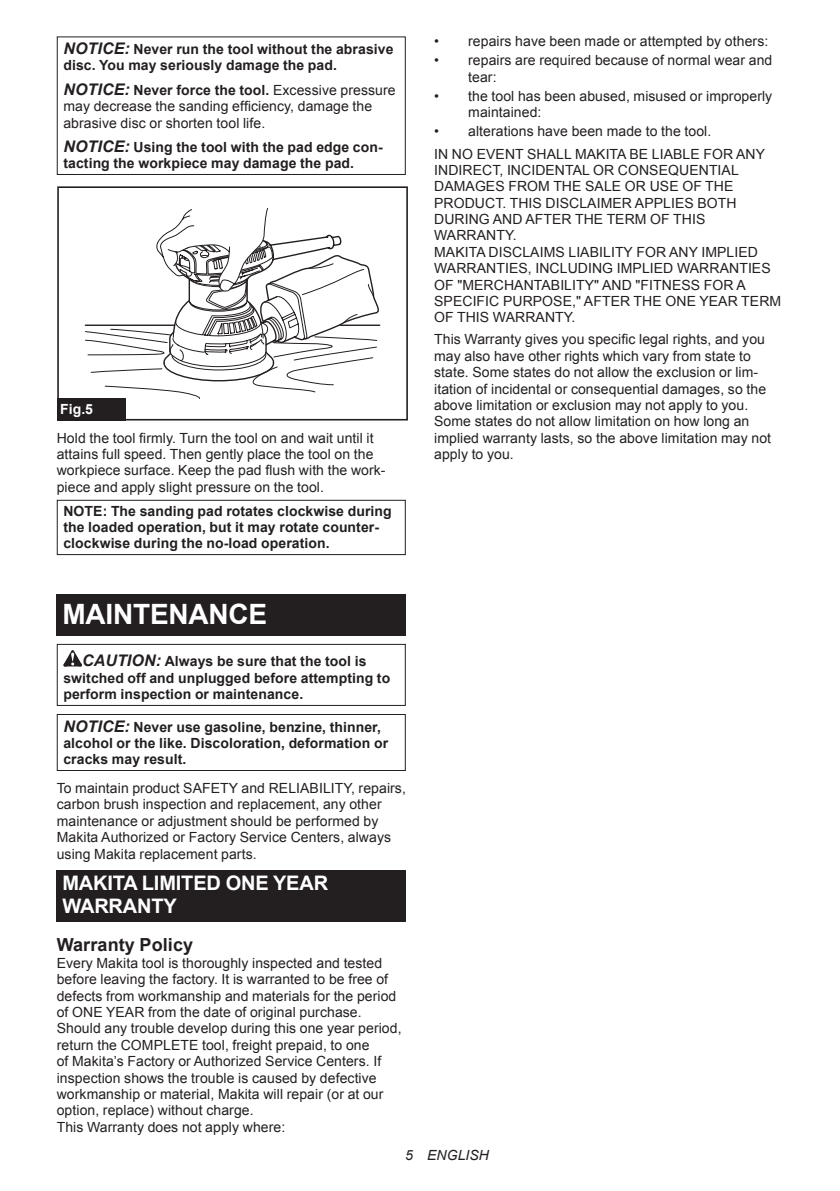
<style>
.page{position:relative;width:840px;height:1191px;background:#fff}
.page>*{position:absolute;margin:0;border:0;box-sizing:border-box;transform-origin:0 0}
.t1{font:700 28px "Arial";letter-spacing:-.01em;color:#fff}
.t2{font:700 20px/23.4px "Arial";letter-spacing:-.01em;color:#fff}
.t3{font:700 18px "Arial";letter-spacing:.005em;color:#231f20}
.t4{font:14px/16.4px "Arial";letter-spacing:.005em;color:#231f20}
.t5{font:700 14px/16.4px "Arial";letter-spacing:.005em;color:#231f20}
.t6{font:italic 14px "Arial";letter-spacing:.005em;color:#231f20}
.t7{font:700 14px "Arial";color:#fff}
.s1{font-style:italic;font-size:16px}
.s2{font-weight:700;font-style:italic;font-size:16px}
.s3{font-weight:700}
</style>
<div class="page">
<div style="left:57px;top:36px;width:348px;height:139px;border:1px solid #231f20"></div>
<svg style="left:84px;top:208px;width:297px;height:191px"></svg>
<div style="left:57px;top:186px;width:350px;height:234px;border:2px solid #231f20"></div>
<div style="left:57px;top:398px;width:68px;height:22px;background:#231f20"></div>
<div style="left:57px;top:500px;width:348px;height:55px;border:1px solid #231f20"></div>
<div style="left:57px;top:595px;width:348px;height:41px;background:#231f20"></div>
<svg style="left:63px;top:650px;width:19px;height:16px"></svg>
<div style="left:57px;top:644px;width:348px;height:62px;border:1px solid #231f20"></div>
<div style="left:57px;top:714px;width:348px;height:57px;border:1px solid #231f20"></div>
<div style="left:57px;top:870px;width:348px;height:52px;background:#231f20"></div>
<p class="t5" style="left:63px;top:41px;width:331px"><span class="s1">NOTICE:</span> Never run the tool without the abrasive disc. You may seriously damage the pad.</p>
<p class="t4" style="left:63px;top:82px;width:333px"><span class="s2">NOTICE:</span> <span class="s3">Never force the tool.</span> Excessive pressure may decrease the sanding efficiency, damage the abrasive disc or shorten tool life.</p>
<p class="t5" style="left:63px;top:139px;width:320px"><span class="s1">NOTICE:</span> Using the tool with the pad edge con&shy;tacting the workpiece may damage the pad.</p>
<p class="t7" style="left:60px;top:399px;width:34px">Fig.5</p>
<p class="t4" style="left:57px;top:429px;width:330px">Hold the tool firmly. Turn the tool on and wait until it attains full speed. Then gently place the tool on the workpiece surface. Keep the pad flush with the work&shy;piece and apply slight pressure on the tool.</p>
<p class="t5" style="left:63px;top:503px;width:329px">NOTE: The sanding pad rotates clockwise during the loaded operation, but it may rotate counter&shy;clockwise during the no-load operation.</p>
<h1 class="t1" style="left:62px;top:596px;width:206px">MAINTENANCE</h1>
<p class="t5" style="left:63px;top:654px;width:328px;text-indent:19px"><span class="s1">CAUTION:</span> Always be sure that the tool is switched off and unplugged before attempting to perform inspection or maintenance.</p>
<p class="t5" style="left:63px;top:719px;width:326px"><span class="s1">NOTICE:</span> Never use gasoline, benzine, thinner, alcohol or the like. Discoloration, deformation or cracks may result.</p>
<p class="t4" style="left:57px;top:780px;width:350px">To maintain product SAFETY and RELIABILITY, repairs, carbon brush inspection and replacement, any other maintenance or adjustment should be performed by Makita Authorized or Factory Service Centers, always using Makita replacement parts.</p>
<h2 class="t2" style="left:62px;top:871px;width:267px">MAKITA LIMITED ONE YEAR<br>WARRANTY</h2>
<p class="t3" style="left:57px;top:933px;width:138px">Warranty Policy</p>
<p class="t4" style="left:57px;top:954px;width:346px">Every Makita tool is thoroughly inspected and tested before leaving the factory. It is warranted to be free of defects from workmanship and materials for the period of ONE YEAR from the date of original purchase.<br>Should any trouble develop during this one year period, return the COMPLETE tool, freight prepaid, to one<br>of Makita’s Factory or Authorized Service Centers. If inspection shows the trouble is caused by defective workmanship or material, Makita will repair (or at our option, replace) without charge.<br>This Warranty does not apply where:</p>
<p class="t4" style="left:434px;top:33px;width:335px">• repairs have been made or attempted by others:</p>
<p class="t4" style="left:468px;top:52px;width:305px;text-indent:-34px">• repairs are required because of normal wear and tear:</p>
<p class="t4" style="left:468px;top:88px;width:305px;text-indent:-34px">• the tool has been abused, misused or improperly maintained:</p>
<p class="t4" style="left:434px;top:121px;width:332px;line-height:22px">• alterations have been made to the tool.<br>IN NO EVENT SHALL MAKITA BE LIABLE FOR ANY</p>
<p class="t4" style="left:434px;top:162px;width:348px">INDIRECT, INCIDENTAL OR CONSEQUENTIAL DAMAGES FROM THE SALE OR USE OF THE PRODUCT. THIS DISCLAIMER APPLIES BOTH DURING AND AFTER THE TERM OF THIS WARRANTY.<br>MAKITA DISCLAIMS LIABILITY FOR ANY IMPLIED WARRANTIES, INCLUDING IMPLIED WARRANTIES OF "MERCHANTABILITY" AND "FITNESS FOR A SPECIFIC PURPOSE," AFTER THE ONE YEAR TERM OF THIS WARRANTY.</p>
<p class="t4" style="left:434px;top:331px;width:338px">This Warranty gives you specific legal rights, and you may also have other rights which vary from state to state. Some states do not allow the exclusion or lim&shy;itation of incidental or consequential damages, so the above limitation or exclusion may not apply to you.<br>Some states do not allow limitation on how long an implied warranty lasts, so the above limitation may not apply to you.</p>
<p class="t6" style="left:405px;top:1146px;width:85px">5 ENGLISH</p>
</div>
